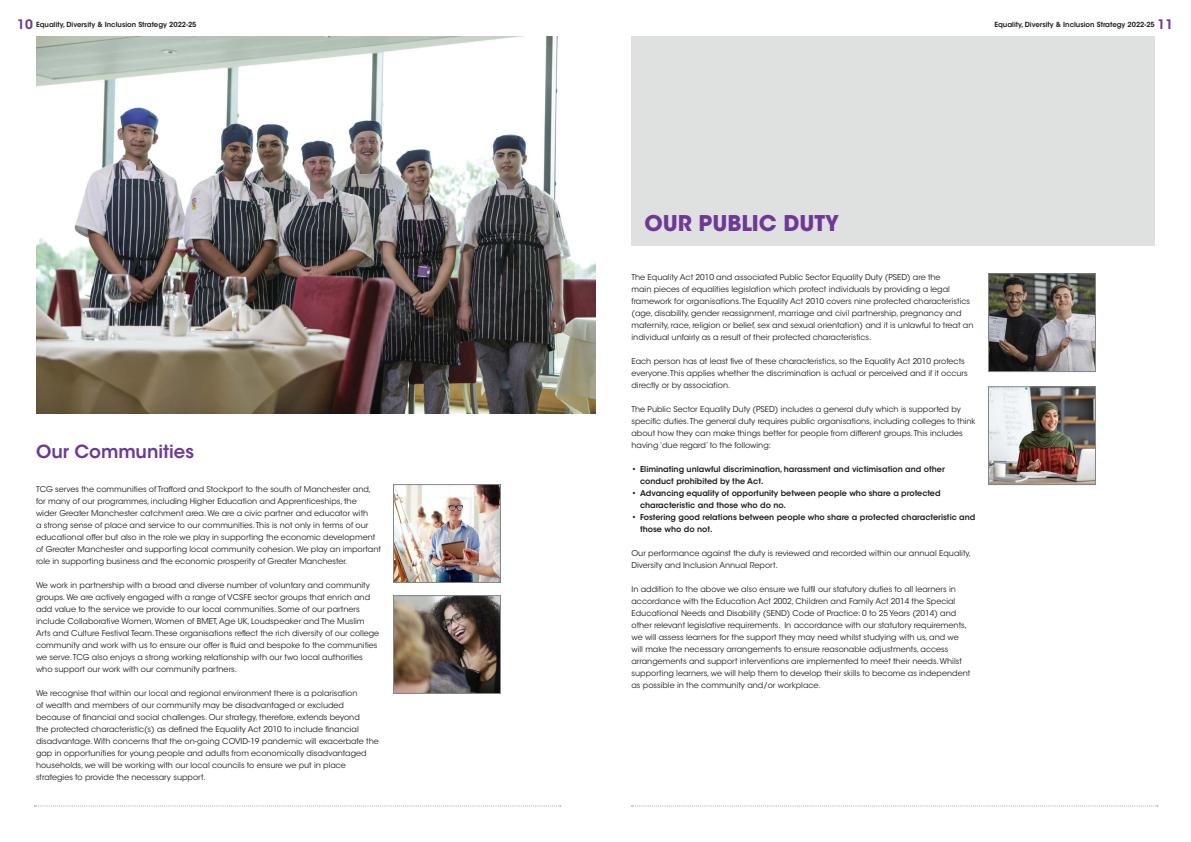
<style>
.page{position:relative;width:1191px;height:842px;background:#fff}
.page>*{position:absolute;margin:0;border:0;box-sizing:border-box;transform-origin:0 0}
.t1{font:700 21.6px "ITC Avant Garde Std";color:#703896}
.t2{font:600 18px "ITC Avant Garde Std";color:#703896}
.t3{font:600 13px "ITC Avant Garde Std";color:#703896}
.t4{font:8px/12px "ITC Avant Garde Std";color:#231f20}
.t5{font:600 8px/12px "ITC Avant Garde Std";color:#231f20}
.t6{font:600 7px "ITC Avant Garde Std";color:#231f20}
</style>
<div class="page">
<img style="left:990px;top:275px;width:104px;height:95px">
<div style="left:988px;top:273px;width:108px;height:99px;border:1px solid #828789"></div>
<img style="left:990px;top:388px;width:104px;height:95px">
<div style="left:988px;top:386px;width:108px;height:99px;border:1px solid #828789"></div>
<img style="left:395px;top:486px;width:104px;height:95px">
<div style="left:393px;top:484px;width:108px;height:99px;border:1px solid #828789"></div>
<img style="left:395px;top:597px;width:104px;height:95px">
<div style="left:393px;top:595px;width:108px;height:99px;border:1px solid #828789"></div>
<img style="left:36px;top:36px;width:559px;height:378px">
<div style="left:631px;top:36px;width:524px;height:210px;background:#dfe0e0"></div>
<svg style="left:631px;top:805px;width:527px;height:1px"></svg>
<svg style="left:35px;top:805px;width:526px;height:1px"></svg>
<p class="t3" style="left:17px;top:16px;width:17px">10</p>
<p class="t3" style="left:1157px;top:16px;width:17px">11</p>
<p class="t6" style="left:36px;top:20px;width:162px">Equality, Diversity &amp; Inclusion Strategy 2022-25</p>
<p class="t6" style="left:994px;top:20px;width:162px">Equality, Diversity &amp; Inclusion Strategy 2022-25</p>
<p class="t2" style="left:36px;top:440px;width:160px">Our Communities</p>
<p class="t4" style="left:36px;top:483px;width:346px">TCG serves the communities of Trafford and Stockport to the south of Manchester and, for many of our programmes, including Higher Education and Apprenticeships, the<br>wider Greater Manchester catchment area. We are a civic partner and educator with<br>a strong sense of place and service to our communities. This is not only in terms of our educational offer but also in the role we play in supporting the economic development of Greater Manchester and supporting local community cohesion. We play an important role in supporting business and the economic prosperity of Greater Manchester.</p>
<p class="t4" style="left:36px;top:579px;width:345px">We work in partnership with a broad and diverse number of voluntary and community groups. We are actively engaged with a range of VCSFE sector groups that enrich and add value to the service we provide to our local communities. Some of our partners include Collaborative Women, Women of BMET, Age UK, Loudspeaker and The Muslim Arts and Culture Festival Team. These organisations reflect the rich diversity of our college community and work with us to ensure our offer is fluid and bespoke to the communities we serve. TCG also enjoys a strong working relationship with our two local authorities who support our work with our community partners.</p>
<p class="t4" style="left:36px;top:687px;width:344px">We recognise that within our local and regional environment there is a polarisation<br>of wealth and members of our community may be disadvantaged or excluded because of financial and social challenges. Our strategy, therefore, extends beyond<br>the protected characteristic(s) as defined the Equality Act 2010 to include financial disadvantage. With concerns that the on-going COVID-19 pandemic will exacerbate the gap in opportunities for young people and adults from economically disadvantaged households, we will be working with our local councils to ensure we put in place strategies to provide the necessary support.</p>
<p class="t1" style="left:644px;top:209px;width:196px">OUR PUBLIC DUTY</p>
<p class="t4" style="left:631px;top:271px;width:343px">The Equality Act 2010 and associated Public Sector Equality Duty (PSED) are the<br>main pieces of equalities legislation which protect individuals by providing a legal framework for organisations. The Equality Act 2010 covers nine protected characteristics (age, disability, gender reassignment, marriage and civil partnership, pregnancy and maternity, race, religion or belief, sex and sexual orientation) and it is unlawful to treat an individual unfairly as a result of their protected characteristics.</p>
<p class="t4" style="left:631px;top:355px;width:338px">Each person has at least five of these characteristics, so the Equality Act 2010 protects everyone. This applies whether the discrimination is actual or perceived and if it occurs directly or by association.</p>
<p class="t4" style="left:631px;top:403px;width:346px">The Public Sector Equality Duty (PSED) includes a general duty which is supported by specific duties. The general duty requires public organisations, including colleges to think about how they can make things better for people from different groups. This includes having ‘due regard’ to the following:</p>
<p class="t5" style="left:640px;top:463px;width:306px;text-indent:-9px">• Eliminating unlawful discrimination, harassment and victimisation and other conduct prohibited by the Act.</p>
<p class="t5" style="left:640px;top:487px;width:302px;text-indent:-9px">• Advancing equality of opportunity between people who share a protected characteristic and those who do no.</p>
<p class="t5" style="left:640px;top:511px;width:337px;text-indent:-9px">• Fostering good relations between people who share a protected characteristic and those who do not.</p>
<p class="t4" style="left:631px;top:547px;width:341px">Our performance against the duty is reviewed and recorded within our annual Equality,<br>Diversity and Inclusion Annual Report.</p>
<p class="t4" style="left:631px;top:583px;width:340px">In addition to the above we also ensure we fulfil our statutory duties to all learners in accordance with the Education Act 2002, Children and Family Act 2014 the Special Educational Needs and Disability (SEND) Code of Practice: 0 to 25 Years (2014) and other relevant legislative requirements. In accordance with our statutory requirements, we will assess learners for the support they may need whilst studying with us, and we will make the necessary arrangements to ensure reasonable adjustments, access arrangements and support interventions are implemented to meet their needs. Whilst supporting learners, we will help them to develop their skills to become as independent as possible in the community and/or workplace.</p>
</div>
